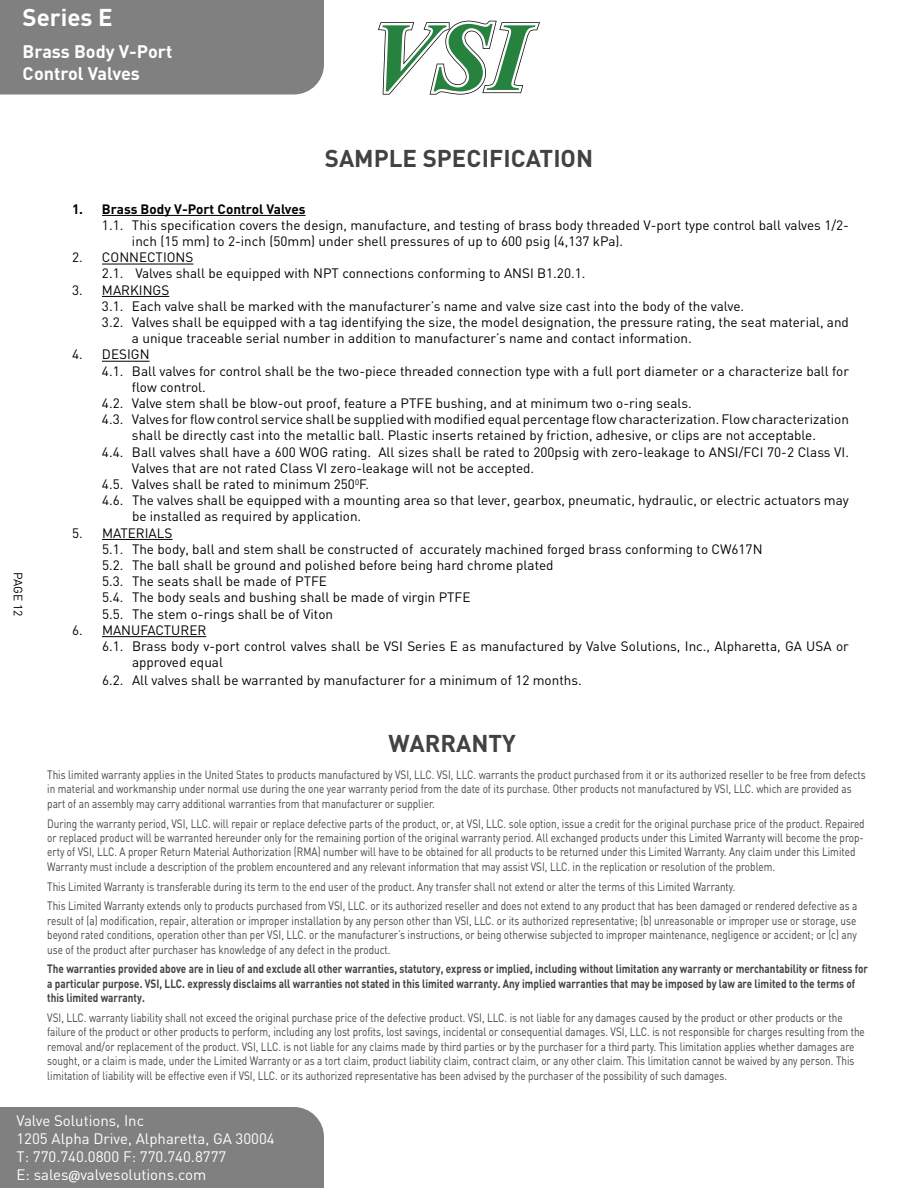
<style>
.page{position:relative;width:918px;height:1188px;background:#fff}
.page>*{position:absolute;margin:0;border:0;box-sizing:border-box;transform-origin:0 0}
.t1{font:700 24px "SPSU Sans";color:#414342}
.t2{font:700 24px "SPSU Sans";color:#fff}
.t3{font:700 18px/21.6px "SPSU Sans";color:#fff}
.t4{font:15px/18px "SPSU Sans";color:#fff}
.t5{font:13.5px/16.2px "SPSU Sans";color:#000}
.t6{font:700 13.5px "SPSU Sans";color:#000}
.t7{font:12px/14.4px "SPSU Sans";color:#414342;scale:.83 1}
.t8{font:700 12px/14.4px "SPSU Sans";color:#414342;scale:.83 1}
.t9{font:12px "SPSU Sans";letter-spacing:-.005em;color:#000}
</style>
<div class="page">
<div style="left:0;top:0;width:324px;height:94px;background:#808080"></div>
<div style="left:0;top:1107px;width:324px;height:81px;background:#808080"></div>
<svg style="left:378px;top:21px;width:162px;height:73px"></svg>
<hr style="left:102px;top:215px;width:204px;height:1px;background:#000">
<hr style="left:102px;top:264px;width:91px;height:1px;background:#000">
<hr style="left:102px;top:296px;width:67px;height:1px;background:#000">
<hr style="left:102px;top:361px;width:48px;height:1px;background:#000">
<hr style="left:102px;top:539px;width:71px;height:1px;background:#000">
<hr style="left:102px;top:636px;width:104px;height:1px;background:#000">
<h1 class="t2" style="left:22px;top:1px;width:92px">Series E</h1>
<h2 class="t3" style="left:22px;top:40px;width:151px">Brass Body V-Port<br>Control Valves</h2>
<h1 class="t1" style="left:325px;top:143px;width:270px">SAMPLE SPECIFICATION</h1>
<p class="t9" style="left:26px;top:572px;width:46px;rotate:90deg">PAGE 12</p>
<p class="t6" style="left:72px;top:200px;width:235px">1. Brass Body V-Port Control Valves</p>
<p class="t5" style="left:132px;top:217px;width:719px;text-indent:-30px">1.1. This specification covers the design, manufacture, and testing of brass body threaded V-port type control ball valves 1/2- inch (15 mm) to 2-inch (50mm) under shell pressures of up to 600 psig (4,137 kPa).</p>
<p class="t5" style="left:102px;top:249px;width:485px;text-indent:-30px">2. CONNECTIONS<br>2.1. Valves shall be equipped with NPT connections conforming to ANSI B1.20.1.</p>
<p class="t5" style="left:72px;top:281px;width:99px">3. MARKINGS</p>
<p class="t5" style="left:102px;top:298px;width:644px">3.1. Each valve shall be marked with the manufacturer’s name and valve size cast into the body of the valve.</p>
<p class="t5" style="left:102px;top:314px;width:748px">3.2. Valves shall be equipped with a tag identifying the size, the model designation, the pressure rating, the seat material, and</p>
<p class="t5" style="left:132px;top:330px;width:561px">a unique traceable serial number in addition to manufacturer’s name and contact information.</p>
<p class="t5" style="left:72px;top:346px;width:79px">4. DESIGN</p>
<p class="t5" style="left:102px;top:362px;width:749px">4.1. Ball valves for control shall be the two-piece threaded connection type with a full port diameter or a characterize ball for</p>
<p class="t5" style="left:132px;top:379px;width:75px">flow control.</p>
<p class="t5" style="left:102px;top:395px;width:591px">4.2. Valve stem shall be blow-out proof, feature a PTFE bushing, and at minimum two o-ring seals.</p>
<p class="t5" style="left:102px;top:411px;width:749px">4.3. Valves for flow control service shall be supplied with modified equal percentage flow characterization. Flow characterization</p>
<p class="t5" style="left:132px;top:427px;width:686px">shall be directly cast into the metallic ball. Plastic inserts retained by friction, adhesive, or clips are not acceptable.</p>
<p class="t5" style="left:102px;top:443px;width:749px">4.4. Ball valves shall have a 600 WOG rating. All sizes shall be rated to 200psig with zero-leakage to ANSI/FCI 70-2 Class VI.</p>
<p class="t5" style="left:132px;top:460px;width:404px">Valves that are not rated Class VI zero-leakage will not be accepted.</p>
<p class="t5" style="left:102px;top:476px;width:269px">4.5. Valves shall be rated to minimum 250<sup>0</sup>F.</p>
<p class="t5" style="left:102px;top:492px;width:748px">4.6. The valves shall be equipped with a mounting area so that lever, gearbox, pneumatic, hydraulic, or electric actuators may</p>
<p class="t5" style="left:132px;top:508px;width:231px">be installed as required by application.</p>
<p class="t5" style="left:102px;top:524px;width:662px;text-indent:-30px">5. MATERIALS<br>5.1. The body, ball and stem shall be constructed of accurately machined forged brass conforming to CW617N 5.2. The ball shall be ground and polished before being hard chrome plated<br>5.3. The seats shall be made of PTFE<br>5.4. The body seals and bushing shall be made of virgin PTFE<br>5.5. The stem o-rings shall be of Viton</p>
<p class="t5" style="left:72px;top:622px;width:136px">6. MANUFACTURER</p>
<p class="t5" style="left:102px;top:638px;width:748px">6.1. Brass body v-port control valves shall be VSI Series E as manufactured by Valve Solutions, Inc., Alpharetta, GA USA or</p>
<p class="t5" style="left:132px;top:654px;width:93px">approved equal</p>
<p class="t5" style="left:102px;top:672px;width:481px">6.2. All valves shall be warranted by manufacturer for a minimum of 12 months.</p>
<h1 class="t1" style="left:389px;top:728px;width:129px">WARRANTY</h1>
<p class="t7" style="left:47px;top:767px;width:988px">This limited warranty applies in the United States to products manufactured by VSI, LLC. VSI, LLC. warrants the product purchased from it or its authorized reseller to be free from defects in material and workmanship under normal use during the one year warranty period from the date of its purchase. Other products not manufactured by VSI, LLC. which are provided as part of an assembly may carry additional warranties from that manufacturer or supplier.</p>
<p class="t7" style="left:47px;top:816px;width:986px">During the warranty period, VSI, LLC. will repair or replace defective parts of the product, or, at VSI, LLC. sole option, issue a credit for the original purchase price of the product. Repaired or replaced product will be warranted hereunder only for the remaining portion of the original warranty period. All exchanged products under this Limited Warranty will become the prop&shy;erty of VSI, LLC. A proper Return Material Authorization (RMA) number will have to be obtained for all products to be returned under this Limited Warranty. Any claim under this Limited Warranty must include a description of the problem encountered and any relevant information that may assist VSI, LLC. in the replication or resolution of the problem.</p>
<p class="t7" style="left:47px;top:876px;width:978px;line-height:19.8px">This Limited Warranty is transferable during its term to the end user of the product. Any transfer shall not extend or alter the terms of this Limited Warranty.<br>This Limited Warranty extends only to products purchased from VSI, LLC. or its authorized reseller and does not extend to any product that has been damaged or rendered defective as a</p>
<p class="t7" style="left:47px;top:913px;width:977px;text-align:justify">result of (a) modification, repair, alteration or improper installation by any person other than VSI, LLC. or its authorized representative; (b) unreasonable or improper use or storage, use beyond rated conditions, operation other than per VSI, LLC. or the manufacturer’s instructions, or being otherwise subjected to improper maintenance, negligence or accident; or (c) any use of the product after purchaser has knowledge of any defect in the product.</p>
<p class="t8" style="left:47px;top:961px;width:990px">The warranties provided above are in lieu of and exclude all other warranties, statutory, express or implied, including without limitation any warranty or merchantability or fitness for a particular purpose. VSI, LLC. expressly disclaims all warranties not stated in this limited warranty. Any implied warranties that may be imposed by law are limited to the terms of this limited warranty.</p>
<p class="t7" style="left:47px;top:1010px;width:987px">VSI, LLC. warranty liability shall not exceed the original purchase price of the defective product. VSI, LLC. is not liable for any damages caused by the product or other products or the failure of the product or other products to perform, including any lost profits, lost savings, incidental or consequential damages. VSI, LLC. is not responsible for charges resulting from the removal and/or replacement of the product. VSI, LLC. is not liable for any claims made by third parties or by the purchaser for a third party. This limitation applies whether damages are sought, or a claim is made, under the Limited Warranty or as a tort claim, product liability claim, contract claim, or any other claim. This limitation cannot be waived by any person. This limitation of liability will be effective even if VSI, LLC. or its authorized representative has been advised by the purchaser of the possibility of such damages.</p>
<p class="t4" style="left:16px;top:1112px;width:260px">Valve Solutions, Inc<br>1205 Alpha Drive, Alpharetta, GA 30004<br>T: 770.740.0800 F: 770.740.8777<br>E: sales@valvesolutions.com</p>
</div>
